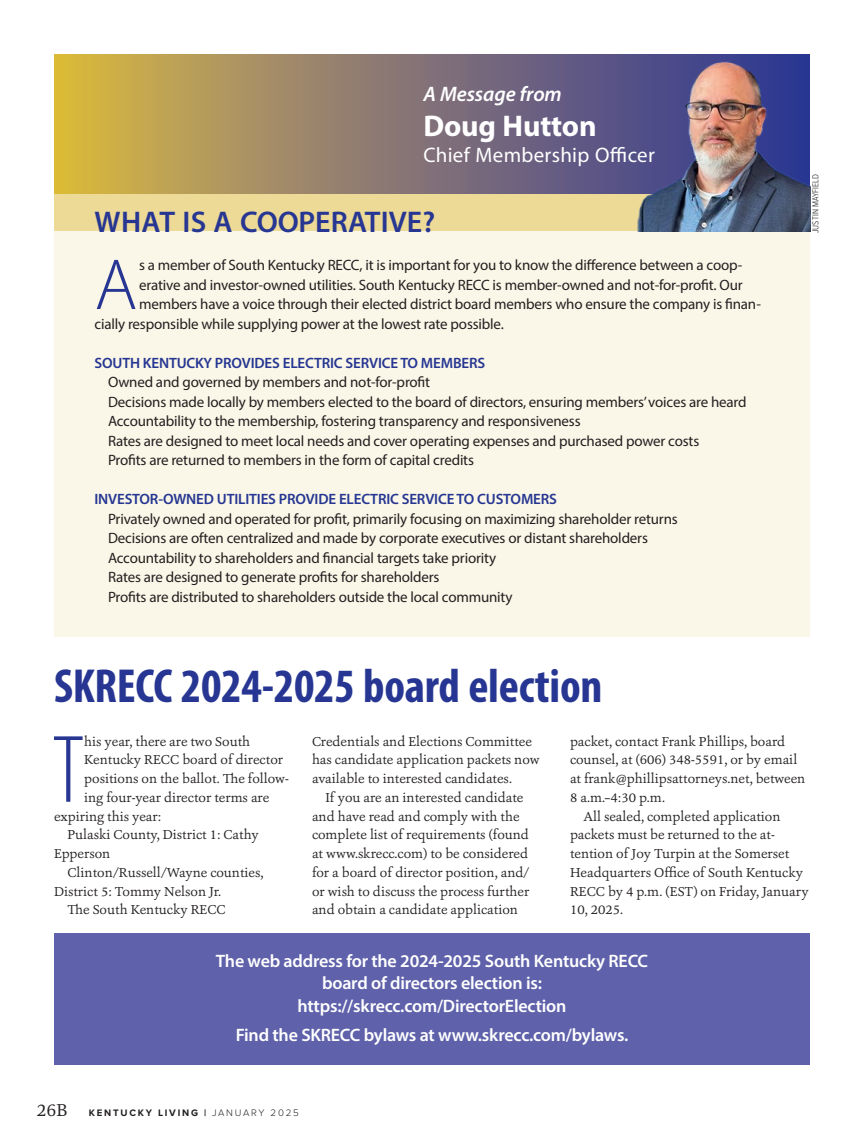
<style>
.page{position:relative;width:864px;height:1134px;background:#fff}
.page>*{position:absolute;margin:0;border:0;box-sizing:border-box;transform-origin:0 0}
.SOUTH_KY_Body_drop_cap{font:300 condensed 96.9px "Myriad Pro";color:#263692}
.SOUTH_KY_Photo_Caption{font:300 72.9px "Myriad Pro";color:#263692}
.SOUTH_KY_Headline{font:700 condensed 48px "Myriad Pro";letter-spacing:-.005em;color:#263692}
.SOUTH_KY_Deck{font:600 30px "Myriad Pro";letter-spacing:.005em;color:#263692}
.SOUTH_KY_Deck-2{font:700 30px "Myriad Pro";letter-spacing:-.005em;color:#fff}
.SOUTH_KY_Deck-3{font:21px "Myriad Pro";letter-spacing:.015em;color:#fff}
.SOUTH_KY_Deck-4{font:italic 600 21px "Myriad Pro";letter-spacing:-.005em;color:#fff}
.SOUTH_KY_Photo_Caption-2{font:600 18px/22.5px "Myriad Pro";letter-spacing:-.01em;color:#fff;text-align:center}
.t1{font:18px "Ashbury";color:#231f20}
.SOUTH_KY_Photo_Caption-3{font:15px "Myriad Pro";letter-spacing:-.01em;color:#231f20}
.SOUTH_KY_Photo_Caption-4{font:600 15px "Myriad Pro";letter-spacing:-.01em;color:#263692}
.SOUTH_KY_Body_Indent{font:13.5px/18.8px "Ashbury";color:#231f20}
.SOUTH_KY_Body_drop_cap-2{font:13.5px "Ashbury";color:#231f20}
.t2{font:700 9.75px "Proxima Nova";letter-spacing:.18em;color:#231f20}
.Credit-INTERNAL{font:300 9px "Proxima Nova Cond";letter-spacing:.01em;color:#231f20}
.s1{font-weight:300}
</style>
<div class="page">
<div style="left:54px;top:54px;width:756px;height:178px;background:#edda96"></div>
<svg style="left:54px;top:54px;width:578px;height:140px;background:#968269"></svg>
<div style="left:54px;top:232px;width:756px;height:405px;background:#faf7e8"></div>
<div style="left:54px;top:933px;width:756px;height:131px;background:#5f62aa"></div>
<img style="left:632px;top:54px;width:178px;height:178px">
<p class="SOUTH_KY_Deck-4" style="left:423px;top:81px;width:140px">A Message from</p>
<p class="SOUTH_KY_Deck-2" style="left:423px;top:106px;width:175px">Doug Hutton</p>
<p class="SOUTH_KY_Deck-3" style="left:423px;top:142px;width:233px">Chief Membership Officer</p>
<p class="SOUTH_KY_Deck" style="left:94px;top:203px;width:342px">WHAT IS A COOPERATIVE?</p>
<p class="SOUTH_KY_Photo_Caption" style="left:94px;top:241px;width:44px">A</p>
<p class="SOUTH_KY_Photo_Caption-3" style="left:139px;top:256px;width:605px">s a member of South Kentucky RECC, it is important for you to know the difference between a coop-</p>
<p class="SOUTH_KY_Photo_Caption-3" style="left:139px;top:275px;width:605px">erative and investor-owned utilities. South Kentucky RECC is member-owned and not-for-profit. Our</p>
<p class="SOUTH_KY_Photo_Caption-3" style="left:139px;top:295px;width:623px">members have a voice through their elected district board members who ensure the company is finan-</p>
<p class="SOUTH_KY_Photo_Caption-3" style="left:94px;top:314px;width:411px">cially responsible while supplying power at the lowest rate possible.</p>
<p class="SOUTH_KY_Photo_Caption-4" style="left:94px;top:353px;width:392px">SOUTH KENTUCKY PROVIDES ELECTRIC SERVICE TO MEMBERS</p>
<p class="SOUTH_KY_Photo_Caption-3" style="left:108px;top:373px;width:324px">Owned and governed by members and not-for-profit</p>
<p class="SOUTH_KY_Photo_Caption-3" style="left:108px;top:392px;width:640px">Decisions made locally by members elected to the board of directors, ensuring members’ voices are heard</p>
<p class="SOUTH_KY_Photo_Caption-3" style="left:108px;top:412px;width:474px">Accountability to the membership, fostering transparency and responsiveness</p>
<p class="SOUTH_KY_Photo_Caption-3" style="left:108px;top:431px;width:593px">Rates are designed to meet local needs and cover operating expenses and purchased power costs</p>
<p class="SOUTH_KY_Photo_Caption-3" style="left:108px;top:451px;width:368px">Profits are returned to members in the form of capital credits</p>
<p class="SOUTH_KY_Photo_Caption-4" style="left:94px;top:489px;width:464px">INVESTOR-OWNED UTILITIES PROVIDE ELECTRIC SERVICE TO CUSTOMERS</p>
<p class="SOUTH_KY_Photo_Caption-3" style="left:108px;top:509px;width:571px">Privately owned and operated for profit, primarily focusing on maximizing shareholder returns</p>
<p class="SOUTH_KY_Photo_Caption-3" style="left:108px;top:529px;width:541px">Decisions are often centralized and made by corporate executives or distant shareholders</p>
<p class="SOUTH_KY_Photo_Caption-3" style="left:108px;top:548px;width:390px">Accountability to shareholders and financial targets take priority</p>
<p class="SOUTH_KY_Photo_Caption-3" style="left:108px;top:568px;width:333px">Rates are designed to generate profits for shareholders</p>
<p class="SOUTH_KY_Photo_Caption-3" style="left:108px;top:587px;width:406px">Profits are distributed to shareholders outside the local community</p>
<p class="Credit-INTERNAL" style="left:809px;top:233px;width:61px;rotate:-90deg">JUSTIN MAYFIELD</p>
<p class="SOUTH_KY_Headline" style="left:54px;top:656px;width:550px">SKRECC 2024-2025 board election</p>
<p class="SOUTH_KY_Body_drop_cap" style="left:52px;top:713px;width:33px">T</p>
<p class="SOUTH_KY_Body_drop_cap-2" style="left:84px;top:732px;width:167px">his year, there are two South</p>
<p class="SOUTH_KY_Body_Indent" style="left:312px;top:732px;width:229px">Credentials and Elections Committee has candidate application packets now available to interested candidates.</p>
<p class="SOUTH_KY_Body_Indent" style="left:312px;top:788px;width:219px;text-indent:14px">If you are an interested candidate and have read and comply with the complete list of requirements (found at www.skrecc.com) to be considered for a board of director position, and/ or wish to discuss the process further and obtain a candidate application</p>
<p class="SOUTH_KY_Body_Indent" style="left:570px;top:732px;width:237px">packet, contact Frank Phillips, board counsel, at (606) 348-5591, or by email at frank@phillipsattorneys.net, between 8 a.m.–4:30 p.m.</p>
<p class="SOUTH_KY_Body_Indent" style="left:570px;top:807px;width:240px;text-indent:14px">All sealed, completed application packets must be returned to the at&shy;tention of Joy Turpin at the Somerset<br>Headquarters Office of South Kentucky<br>RECC by 4 p.m. (EST) on Friday, January<br>10, 2025.</p>
<p class="SOUTH_KY_Body_drop_cap-2" style="left:84px;top:751px;width:200px">Kentucky RECC board of director</p>
<p class="SOUTH_KY_Body_drop_cap-2" style="left:84px;top:770px;width:206px">positions on the ballot. The follow-</p>
<p class="SOUTH_KY_Body_drop_cap-2" style="left:84px;top:789px;width:187px">ing four-year director terms are</p>
<p class="SOUTH_KY_Body_drop_cap-2" style="left:54px;top:807px;width:109px">expiring this year:</p>
<p class="SOUTH_KY_Body_Indent" style="left:54px;top:825px;width:206px;text-indent:14px">Pulaski County, District 1: Cathy<br>Epperson</p>
<p class="SOUTH_KY_Body_Indent" style="left:54px;top:863px;width:211px;text-indent:14px">Clinton/Russell/Wayne counties,<br>District 5: Tommy Nelson Jr.</p>
<p class="SOUTH_KY_Body_Indent" style="left:68px;top:900px;width:160px">The South Kentucky RECC</p>
<p class="SOUTH_KY_Photo_Caption-2" style="left:216px;top:949px;width:434px">The web address for the 2024-2025 South Kentucky RECC board of directors election is: https://skrecc.com/DirectorElection</p>
<p class="SOUTH_KY_Photo_Caption-2" style="left:236px;top:1023px;width:394px">Find the SKRECC bylaws at www.skrecc.com/bylaws.</p>
<p class="t1" style="left:37px;top:1099px;width:32px">26B</p>
<p class="t2" style="left:89px;top:1106px;width:211px">KENTUCKY LIVING | <span class="s1">JANUARY 2025</span></p>
</div>
